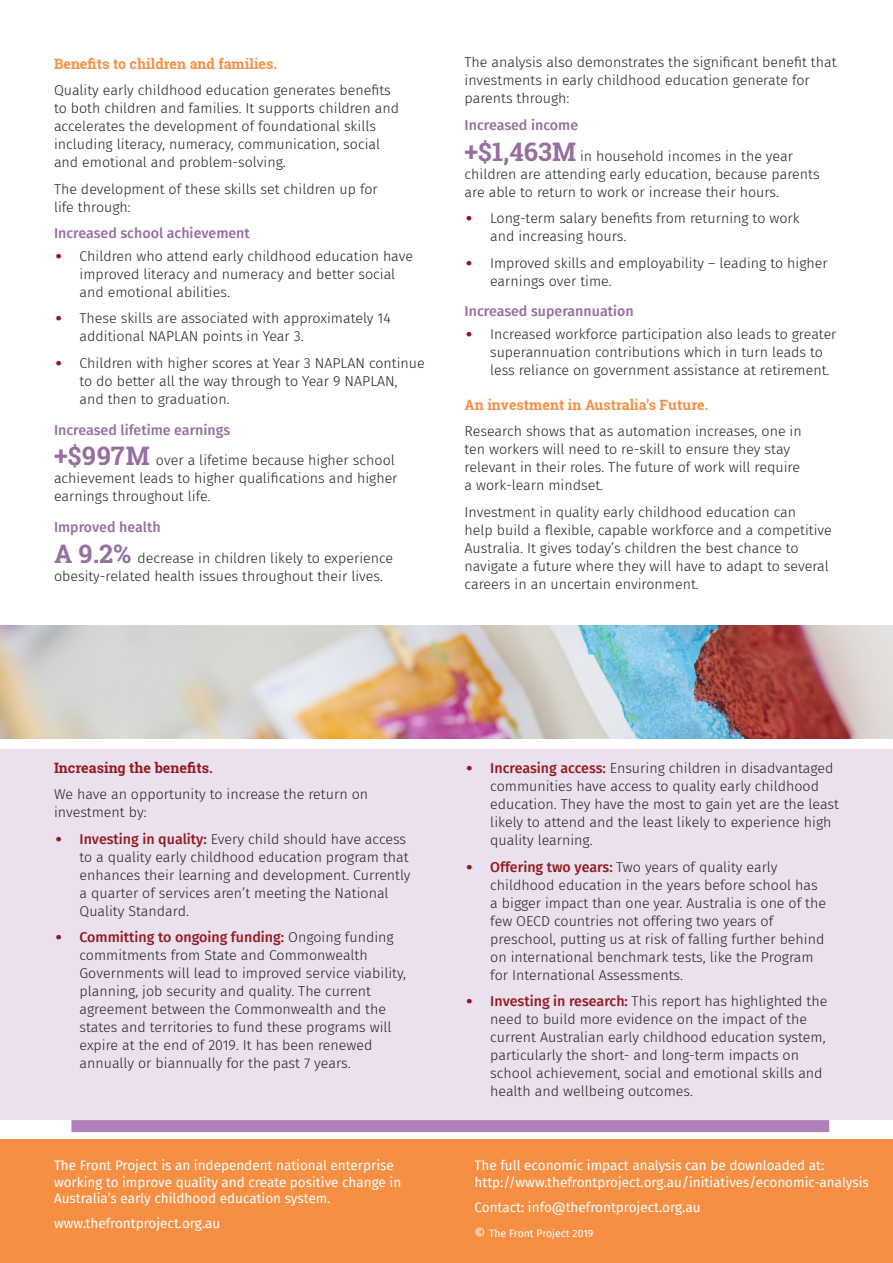
<style>
.page{position:relative;width:893px;height:1263px;background:#fff}
.page>*{position:absolute;margin:0;border:0;box-sizing:border-box;transform-origin:0 0}
.t1{font:300 14.25px/18px "Fira Sans";color:#231f20}
.t2{font:700 14.25px "Roboto Slab";color:#f68f43}
.t3{font:500 14.25px "Fira Sans";color:#966e9f}
.t4{font:700 14.25px "Roboto Slab";color:#941a1f}
.t5{font:13.5px/16.5px "Fira Sans";color:#fff}
.t6{font:10.5px "Fira Sans";color:#fff}
.s1{font-size:32.25px;color:#941a1f}
.s2{font-weight:500;color:#966e9f}
.s3{font-family:"Roboto Slab";font-weight:700;font-size:25.5px;color:#966e9f}
.s4{font-weight:500;color:#941a1f}
.s5{font-size:13.5px}
</style>
<div class="page">
<div style="left:0;top:749px;width:893px;height:371px;background:#ebe0ee"></div>
<div style="left:71px;top:1120px;width:758px;height:12px;background:#ae7fb8"></div>
<div style="left:0;top:1140px;width:893px;height:123px;background:#f68f43"></div>
<img style="left:0;top:625px;width:893px;height:113px">
<p class="t2" style="left:54px;top:54px;width:225px">Benefits to children and families.</p>
<p class="t1" style="left:54px;top:81px;width:347px">Quality early childhood education generates benefits to both children and families. It supports children and accelerates the development of foundational skills including literacy, numeracy, communication, social and emotional and problem-solving.</p>
<p class="t1" style="left:54px;top:180px;width:325px">The development of these skills set children up for life through:</p>
<p class="t3" style="left:54px;top:222px;width:197px">Increased school achievement</p>
<p class="t1" style="left:80px;top:247px;width:335px;text-indent:-26px"><span class="s1">•</span> Children who attend early childhood education have improved literacy and numeracy and better social and emotional abilities.</p>
<p class="t1" style="left:80px;top:309px;width:313px;text-indent:-26px"><span class="s1">•</span> These skills are associated with approximately 14 additional NAPLAN points in Year 3.</p>
<p class="t1" style="left:80px;top:354px;width:347px;text-indent:-26px"><span class="s1">•</span> Children with higher scores at Year 3 NAPLAN continue to do better all the way through to Year 9 NAPLAN, and then to graduation.</p>
<p class="t1" style="left:54px;top:414px;width:342px;line-height:30.8px"><span class="s2">Increased lifetime earnings<br></span><span class="s3">+$997M</span> over a lifetime because higher school</p>
<p class="t1" style="left:54px;top:469px;width:345px">achievement leads to higher qualifications and higher earnings throughout life.</p>
<p class="t1" style="left:54px;top:512px;width:341px;line-height:30.8px"><span class="s2">Improved health<br></span><span class="s3">A 9.2%</span> decrease in children likely to experience</p>
<p class="t1" style="left:54px;top:567px;width:331px">obesity-related health issues throughout their lives.</p>
<p class="t1" style="left:465px;top:53px;width:374px">The analysis also demonstrates the significant benefit that investments in early childhood education generate for parents through:</p>
<p class="t1" style="left:465px;top:109px;width:330px;line-height:30.8px"><span class="s2">Increased income<br></span><span class="s3">+$1,463M</span> in household incomes in the year</p>
<p class="t1" style="left:465px;top:165px;width:357px">children are attending early education, because parents are able to return to work or increase their hours.</p>
<p class="t1" style="left:490px;top:209px;width:311px;text-indent:-26px"><span class="s1">•</span> Long-term salary benefits from returning to work and increasing hours.</p>
<p class="t1" style="left:490px;top:254px;width:339px;text-indent:-26px"><span class="s1">•</span> Improved skills and employability – leading to higher earnings over time.</p>
<p class="t3" style="left:465px;top:300px;width:171px">Increased superannuation</p>
<p class="t1" style="left:490px;top:325px;width:348px;text-indent:-26px"><span class="s1">•</span> Increased workforce participation also leads to greater superannuation contributions which in turn leads to less reliance on government assistance at retirement.</p>
<p class="t2" style="left:465px;top:395px;width:245px">An investment in Australia’s Future.</p>
<p class="t1" style="left:465px;top:422px;width:339px">Research shows that as automation increases, one in ten workers will need to re-skill to ensure they stay relevant in their roles. The future of work will require a work-learn mindset.</p>
<p class="t1" style="left:465px;top:503px;width:369px">Investment in quality early childhood education can<br>help build a flexible, capable workforce and a competitive Australia. It gives today’s children the best chance to navigate a future where they will have to adapt to several careers in an uncertain environment.</p>
<p class="t4" style="left:54px;top:758px;width:160px">Increasing the benefits.</p>
<p class="t1" style="left:54px;top:785px;width:316px">We have an opportunity to increase the return on investment by:</p>
<p class="t1" style="left:80px;top:830px;width:333px;text-indent:-26px"><span class="s1">•</span> <span class="s4">Investing in quality:</span> Every child should have access to a quality early childhood education program that enhances their learning and development. Currently a quarter of services aren’t meeting the National Quality Standard.</p>
<p class="t1" style="left:80px;top:928px;width:328px;text-indent:-26px"><span class="s1">•</span> <span class="s4">Committing to ongoing funding:</span> Ongoing funding commitments from State and Commonwealth Governments will lead to improved service viability, planning, job security and quality. The current agreement between the Commonwealth and the states and territories to fund these programs will expire at the end of 2019. It has been renewed annually or biannually for the past 7 years.</p>
<p class="t5" style="left:54px;top:1157px;width:349px">The Front Project is an independent national enterprise working to improve quality and create positive change in<br>Australia’s early childhood education system.</p>
<p class="t5" style="left:54px;top:1215px;width:168px">www.thefrontproject.org.au</p>
<p class="t1" style="left:490px;top:759px;width:350px;text-indent:-26px"><span class="s1">•</span> <span class="s4">Increasing access:</span> Ensuring children in disadvantaged communities have access to quality early childhood education. They have the most to gain yet are the least likely to attend and the least likely to experience high quality learning.</p>
<p class="t1" style="left:490px;top:857px;width:337px;text-indent:-26px"><span class="s1">•</span> <span class="s4">Offering two years:</span> Two years of quality early childhood education in the years before school has a bigger impact than one year. Australia is one of the few OECD countries not offering two years of preschool, putting us at risk of falling further behind on international benchmark tests, like the Program for International Assessments.</p>
<p class="t1" style="left:490px;top:992px;width:339px;text-indent:-26px"><span class="s1">•</span> <span class="s4">Investing in research:</span> This report has highlighted the need to build more evidence on the impact of the current Australian early childhood education system, particularly the short- and long-term impacts on school achievement, social and emotional skills and health and wellbeing outcomes.</p>
<p class="t5" style="left:475px;top:1157px;width:396px">The full economic impact analysis can be downloaded at: http://www.thefrontproject.org.au/initiatives/economic-analysis</p>
<p class="t5" style="left:475px;top:1198px;width:227px">Contact: info@thefrontproject.org.au</p>
<p class="t6" style="left:475px;top:1225px;width:120px"><span class="s5">©</span> The Front Project 2019</p>
</div>
